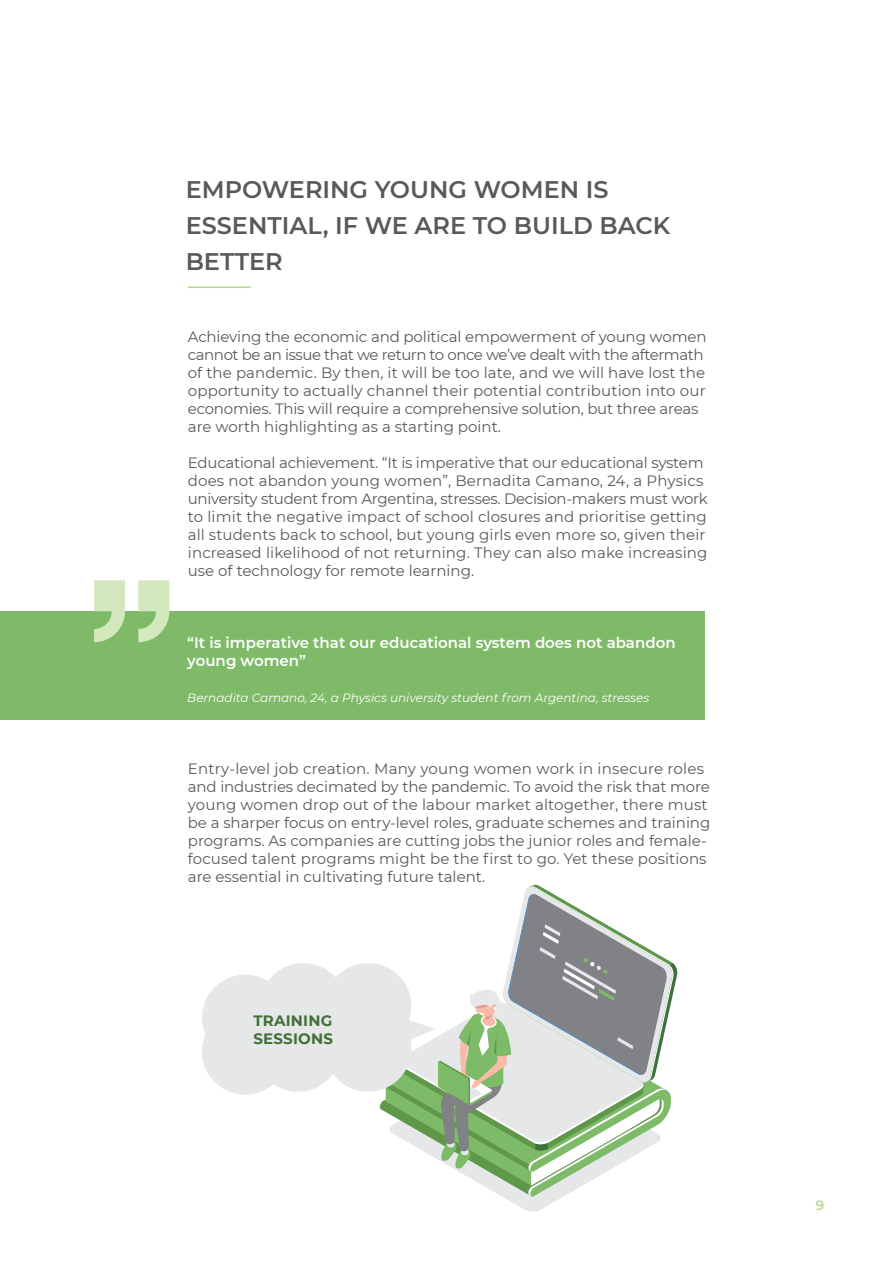
<style>
.page{position:relative;width:893px;height:1263px;background:#fff}
.page>*{position:absolute;margin:0;border:0;box-sizing:border-box;transform-origin:0 0}
.t1{font:600 24px/36px "Montserrat";color:#58595b}
.t2{font:15px/18px "Montserrat";color:#58595b}
.t3{font:600 15px/18px "Montserrat";color:#fff}
.t4{font:700 15px/18px "Montserrat";letter-spacing:.015em;color:#407036}
.t5{font:600 13.5px "Montserrat";color:#b3d98f}
.t6{font:italic 12px "Montserrat";color:#fff}
</style>
<div class="page">
<hr style="left:188px;top:287px;width:63px;height:1px;background:#b3d98f">
<div style="left:0;top:611px;width:705px;height:109px;background:#7eba68"></div>
<svg style="left:94px;top:580px;width:75px;height:62px"></svg>
<svg style="left:202px;top:885px;width:476px;height:327px"></svg>
<h1 class="t1" style="left:186px;top:170px;width:486px">EMPOWERING YOUNG WOMEN IS<br>ESSENTIAL, IF WE ARE TO BUILD BACK<br>BETTER</h1>
<p class="t2" style="left:188px;top:327px;width:520px">Achieving the economic and political empowerment of young women cannot be an issue that we return to once we’ve dealt with the aftermath of the pandemic. By then, it will be too late, and we will have lost the opportunity to actually channel their potential contribution into our economies. This will require a comprehensive solution, but three areas are worth highlighting as a starting point.</p>
<p class="t2" style="left:188px;top:453px;width:521px">Educational achievement. “It is imperative that our educational system does not abandon young women”, Bernadita Camano, 24, a Physics university student from Argentina, stresses. Decision-makers must work to limit the negative impact of school closures and prioritise getting all students back to school, but young girls even more so, given their increased likelihood of not returning. They can also make increasing use of technology for remote learning.</p>
<p class="t3" style="left:187px;top:633px;width:490px">“It is imperative that our educational system does not abandon young women”</p>
<p class="t6" style="left:187px;top:689px;width:463px">Bernadita Camano, 24, a Physics university student from Argentina, stresses</p>
<p class="t2" style="left:188px;top:759px;width:524px">Entry-level job creation. Many young women work in insecure roles and industries decimated by the pandemic. To avoid the risk that more young women drop out of the labour market altogether, there must be a sharper focus on entry-level roles, graduate schemes and training programs. As companies are cutting jobs the junior roles and female&shy;focused talent programs might be the first to go. Yet these positions are essential in cultivating future talent.</p>
<p class="t4" style="left:253px;top:1011px;width:81px">TRAINING<br>SESSIONS</p>
<p class="t5" style="left:816px;top:1195px;width:10px">9</p>
</div>
